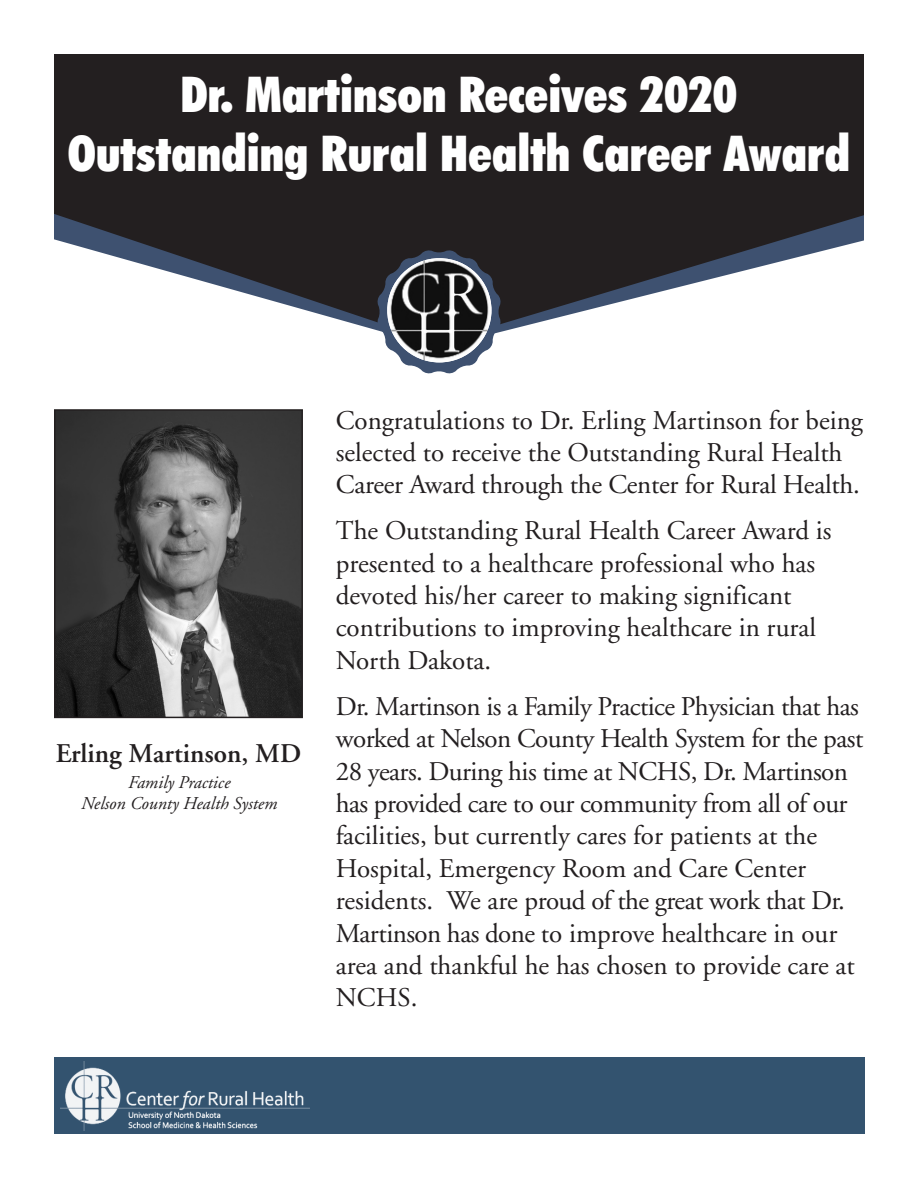
<style>
.page{position:relative;width:918px;height:1188px;background:#fff}
.page>*{position:absolute;margin:0;border:0;box-sizing:border-box;transform-origin:0 0}
.t1{font:900 condensed 49.5px/59.4px "Futura BT";color:#fff;text-align:center}
.t2{font:27px/32.4px "Adobe Garamond";letter-spacing:-.02em;color:#231f20}
.t3{font:27px/32.4px "Adobe Garamond";color:#231f20}
.t4{font:600 27px "Adobe Garamond";color:#231f20}
.t5{font:italic 18px/21.6px "Adobe Garamond";color:#231f20;text-align:center}
</style>
<div class="page">
<svg style="left:54px;top:54px;width:810px;height:278px;background:#444245"></svg>
<svg style="left:377px;top:250px;width:124px;height:123px"></svg>
<img style="left:387px;top:258px;width:104px;height:104px;border-radius:50%">
<img style="left:57px;top:412px;width:243px;height:303px">
<div style="left:54px;top:409px;width:249px;height:309px;border:2px solid #231f20"></div>
<div style="left:54px;top:1057px;width:810px;height:77px;background:#33536f"></div>
<img style="left:61px;top:1061px;width:249px;height:69px">
<h1 class="t1" style="left:68px;top:67px;width:784px">Dr. Martinson Receives 2020<br>Outstanding Rural Health Career Award</h1>
<p class="t4" style="left:56px;top:742px;width:247px">Erling Martinson, MD</p>
<p class="t5" style="left:80px;top:773px;width:198px">Family Practice<br>Nelson County Health System</p>
<p class="t3" style="left:336px;top:406px;width:529px">Congratulations to Dr. Erling Martinson for being selected to receive the Outstanding Rural Health<br>Career Award through the Center for Rural Health.</p>
<p class="t3" style="left:336px;top:517px;width:497px">The Outstanding Rural Health Career Award is presented to a healthcare professional who has devoted his/her career to making significant contributions to improving healthcare in rural North Dakota.</p>
<p class="t2" style="left:336px;top:692px;width:529px">Dr. Martinson is a Family Practice Physician that has worked at Nelson County Health System for the past 28 years. During his time at NCHS, Dr. Martinson has provided care to our community from all of our facilities, but currently cares for patients at the Hospital, Emergency Room and Care Center residents. We are proud of the great work that Dr.<br>Martinson has done to improve healthcare in our area and thankful he has chosen to provide care at NCHS.</p>
</div>
